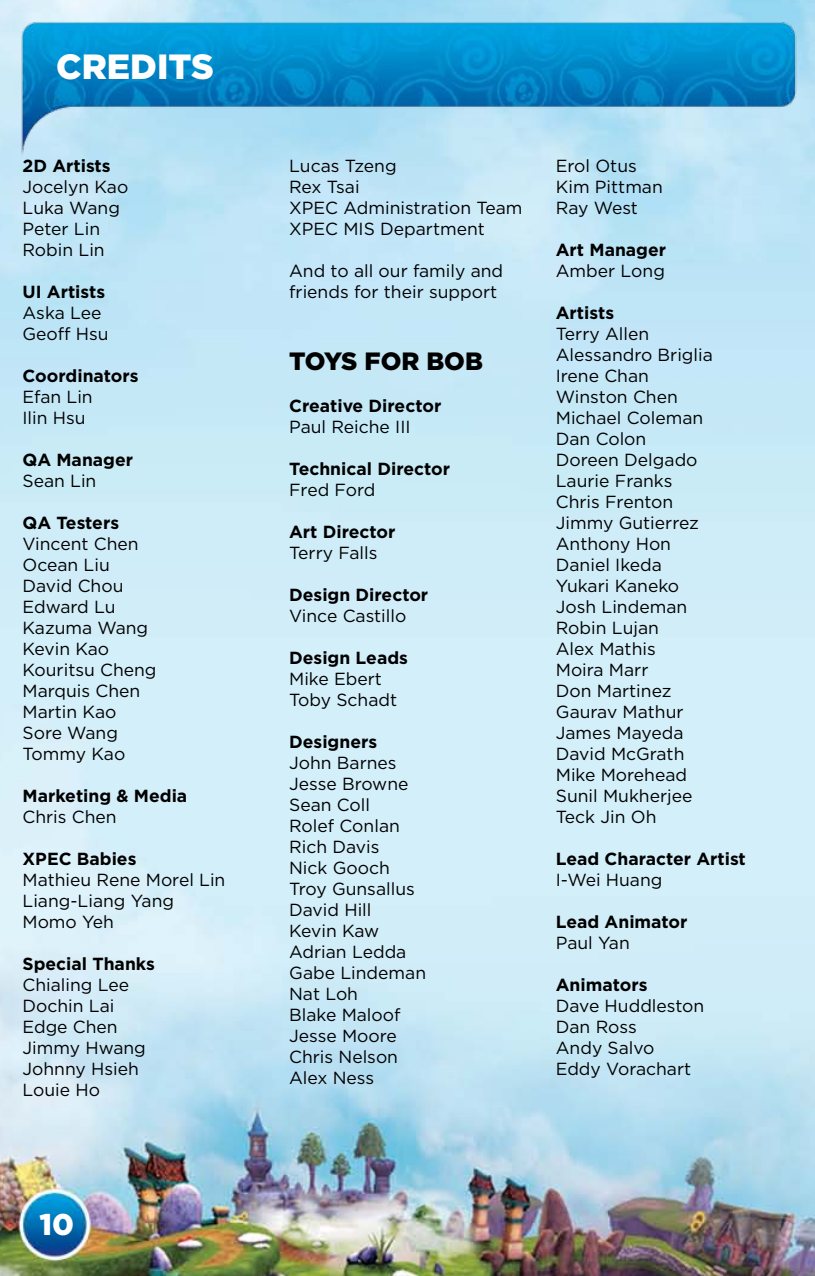
<style>
.page{position:relative;width:815px;height:1276px;background:#fff}
.page>*{position:absolute;margin:0;border:0;box-sizing:border-box;transform-origin:0 0}
.t1{font:900 35px "Gotham HTF";color:#fff}
.t2{font:900 30px "Gotham HTF";color:#fff}
.t3{font:900 25px "Gotham HTF";color:#000}
.t4{font:17.5px/21px "Gotham HTF";color:#000}
.t5{font:700 17.5px "Gotham HTF";color:#000}
</style>
<div class="page">
<img style="left:0;top:182px;width:815px;height:1094px">
<img style="left:0;top:0;width:815px;height:182px">
<h1 class="t1" style="left:56px;top:46px;width:159px">CREDITS</h1>
<p class="t5" style="left:22px;top:155px;width:90px">2D Artists</p>
<p class="t4" style="left:22px;top:176px;width:107px">Jocelyn Kao<br>Luka Wang<br>Peter Lin<br>Robin Lin</p>
<p class="t5" style="left:22px;top:281px;width:84px">UI Artists</p>
<p class="t4" style="left:22px;top:302px;width:88px">Aska Lee<br>Geoff Hsu</p>
<p class="t5" style="left:22px;top:365px;width:118px">Coordinators</p>
<p class="t4" style="left:22px;top:386px;width:72px">Efan Lin<br>Ilin Hsu</p>
<p class="t5" style="left:22px;top:449px;width:112px">QA Manager</p>
<p class="t4" style="left:22px;top:470px;width:75px">Sean Lin</p>
<p class="t5" style="left:22px;top:512px;width:98px">QA Testers</p>
<p class="t4" style="left:22px;top:533px;width:136px">Vincent Chen<br>Ocean Liu<br>David Chou<br>Edward Lu<br>Kazuma Wang<br>Kevin Kao<br>Kouritsu Cheng<br>Marquis Chen<br>Martin Kao<br>Sore Wang<br>Tommy Kao</p>
<p class="t5" style="left:22px;top:785px;width:166px">Marketing &amp; Media</p>
<p class="t4" style="left:22px;top:806px;width:96px">Chris Chen</p>
<p class="t5" style="left:22px;top:848px;width:115px">XPEC Babies</p>
<p class="t4" style="left:22px;top:869px;width:204px">Mathieu Rene Morel Lin<br>Liang-Liang Yang<br>Momo Yeh</p>
<p class="t5" style="left:22px;top:953px;width:134px">Special Thanks</p>
<p class="t4" style="left:22px;top:974px;width:125px">Chialing Lee<br>Dochin Lai<br>Edge Chen<br>Jimmy Hwang<br>Johnny Hsieh<br>Louie Ho</p>
<h2 class="t2" style="left:39px;top:1206px;width:36px">10</h2>
<p class="t4" style="left:289px;top:155px;width:235px">Lucas Tzeng<br>Rex Tsai<br>XPEC Administration Team<br>XPEC MIS Department</p>
<p class="t4" style="left:289px;top:260px;width:216px">And to all our family and friends for their support</p>
<h3 class="t3" style="left:289px;top:346px;width:18px">TOYS</h3>
<h3 class="t3" style="left:364px;top:346px;width:19px">FOR</h3>
<h3 class="t3" style="left:426px;top:346px;width:20px">BOB</h3>
<p class="t5" style="left:289px;top:395px;width:154px">Creative Director</p>
<p class="t4" style="left:289px;top:416px;width:123px">Paul Reiche III</p>
<p class="t5" style="left:289px;top:458px;width:162px">Technical Director</p>
<p class="t4" style="left:289px;top:479px;width:88px">Fred Ford</p>
<p class="t5" style="left:289px;top:521px;width:108px">Art Director</p>
<p class="t4" style="left:289px;top:542px;width:90px">Terry Falls</p>
<p class="t5" style="left:289px;top:584px;width:141px">Design Director</p>
<p class="t4" style="left:289px;top:605px;width:119px">Vince Castillo</p>
<p class="t5" style="left:289px;top:647px;width:120px">Design Leads</p>
<p class="t4" style="left:289px;top:668px;width:109px">Mike Ebert<br>Toby Schadt</p>
<p class="t5" style="left:289px;top:731px;width:90px">Designers</p>
<p class="t4" style="left:289px;top:752px;width:139px">John Barnes<br>Jesse Browne<br>Sean Coll<br>Rolef Conlan<br>Rich Davis<br>Nick Gooch<br>Troy Gunsallus<br>David Hill<br>Kevin Kaw<br>Adrian Ledda<br>Gabe Lindeman<br>Nat Loh<br>Blake Maloof<br>Jesse Moore<br>Chris Nelson<br>Alex Ness</p>
<p class="t4" style="left:556px;top:155px;width:109px">Erol Otus<br>Kim Pittman<br>Ray West</p>
<p class="t5" style="left:556px;top:239px;width:112px">Art Manager</p>
<p class="t4" style="left:556px;top:260px;width:111px">Amber Long</p>
<p class="t5" style="left:556px;top:302px;width:60px">Artists</p>
<p class="t4" style="left:556px;top:323px;width:159px">Terry Allen<br>Alessandro Briglia<br>Irene Chan<br>Winston Chen<br>Michael Coleman<br>Dan Colon<br>Doreen Delgado<br>Laurie Franks<br>Chris Frenton<br>Jimmy Gutierrez<br>Anthony Hon<br>Daniel Ikeda<br>Yukari Kaneko<br>Josh Lindeman<br>Robin Lujan<br>Alex Mathis<br>Moira Marr<br>Don Martinez<br>Gaurav Mathur<br>James Mayeda<br>David McGrath<br>Mike Morehead<br>Sunil Mukherjee<br>Teck Jin Oh</p>
<p class="t5" style="left:556px;top:848px;width:192px">Lead Character Artist</p>
<p class="t4" style="left:556px;top:869px;width:108px">I-Wei Huang</p>
<p class="t5" style="left:556px;top:911px;width:133px">Lead Animator</p>
<p class="t4" style="left:556px;top:932px;width:75px">Paul Yan</p>
<p class="t5" style="left:556px;top:974px;width:93px">Animators</p>
<p class="t4" style="left:556px;top:995px;width:150px">Dave Huddleston<br>Dan Ross<br>Andy Salvo<br>Eddy Vorachart</p>
</div>
